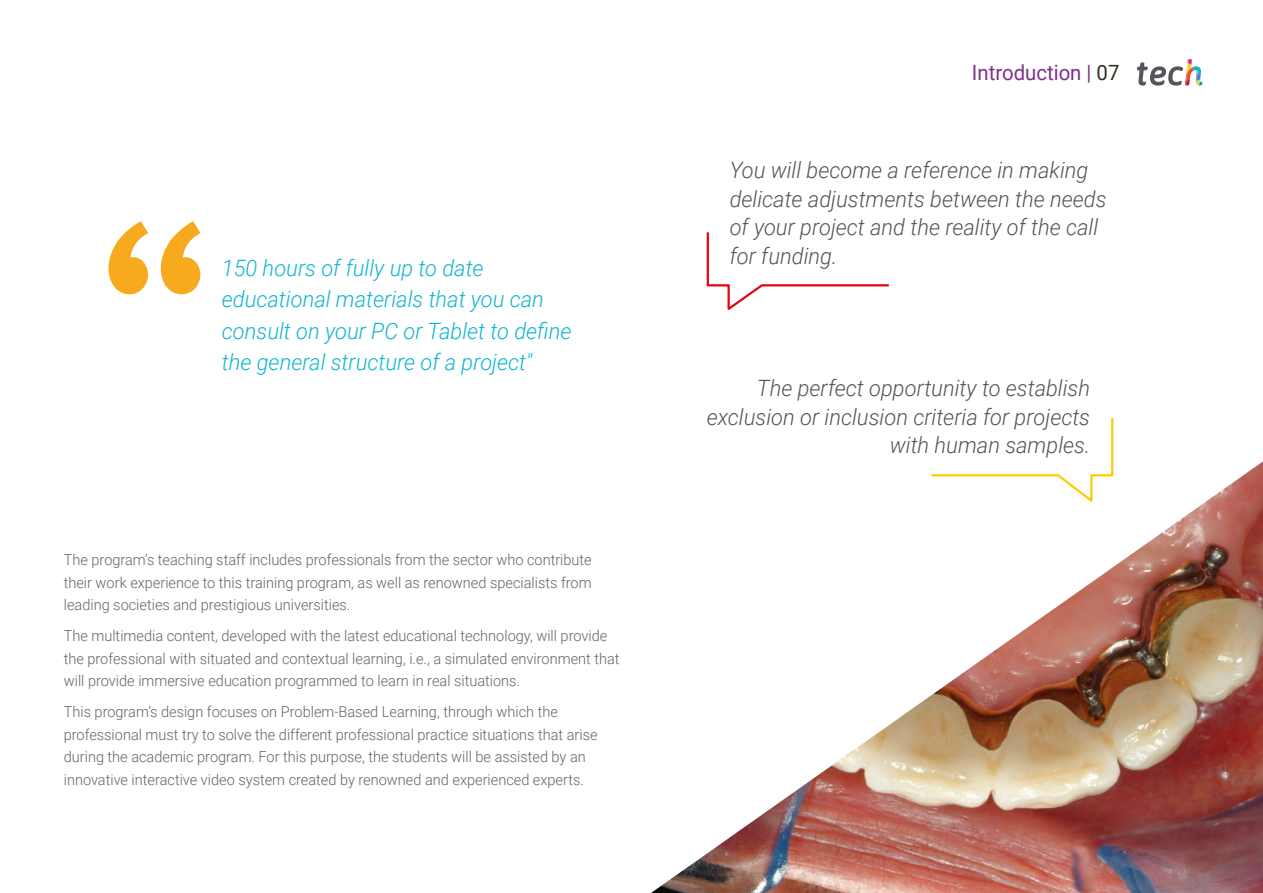
<style>
.page{position:relative;width:1263px;height:893px;background:#fff}
.page>*{position:absolute;margin:0;border:0;box-sizing:border-box;transform-origin:0 0}
.t1{font:italic 300 22.5px/28.5px "Roboto";color:#52555b;text-align:right}
.t2{font:italic 300 22.5px/31.5px "Roboto";color:#0fb6cf}
.t3{font:21px "Roboto";color:#813089}
.t4{font:300 15px/22.5px "Roboto";color:#61646a}
.s1{color:#312e20}
</style>
<div class="page">
<img style="left:651px;top:461px;width:612px;height:432px">
<svg style="left:929px;top:418px;width:185px;height:87px"></svg>
<svg style="left:706px;top:232px;width:183px;height:78px"></svg>
<svg style="left:108px;top:221px;width:93px;height:73px"></svg>
<svg style="left:1137px;top:59px;width:65px;height:27px"></svg>
<h1 class="t2" style="left:222px;top:251px;width:351px">150 hours of fully up to date educational materials that you can consult on your PC or Tablet to define the general structure of a project"</h1>
<p class="t4" style="left:64px;top:548px;width:529px;text-align:justify">The program’s teaching staff includes professionals from the sector who contribute their work experience to this training program, as well as renowned specialists from leading societies and prestigious universities.</p>
<p class="t4" style="left:64px;top:624px;width:557px">The multimedia content, developed with the latest educational technology, will provide the professional with situated and contextual learning, i.e., a simulated environment that will provide immersive education programmed to learn in real situations.</p>
<p class="t4" style="left:64px;top:700px;width:535px">This program’s design focuses on Problem-Based Learning, through which the professional must try to solve the different professional practice situations that arise during the academic program. For this purpose, the students will be assisted by an innovative interactive video system created by renowned and experienced experts.</p>
<h2 class="t3" style="left:972px;top:57px;width:149px">Introduction | <span class="s1">07</span></h2>
<h1 class="t1" style="left:730px;top:155px;width:378px;text-align:left">You will become a reference in making delicate adjustments between the needs of your project and the reality of the call for funding.</h1>
<h1 class="t1" style="left:707px;top:373px;width:385px">The perfect opportunity to establish exclusion or inclusion criteria for projects with human samples.</h1>
</div>
